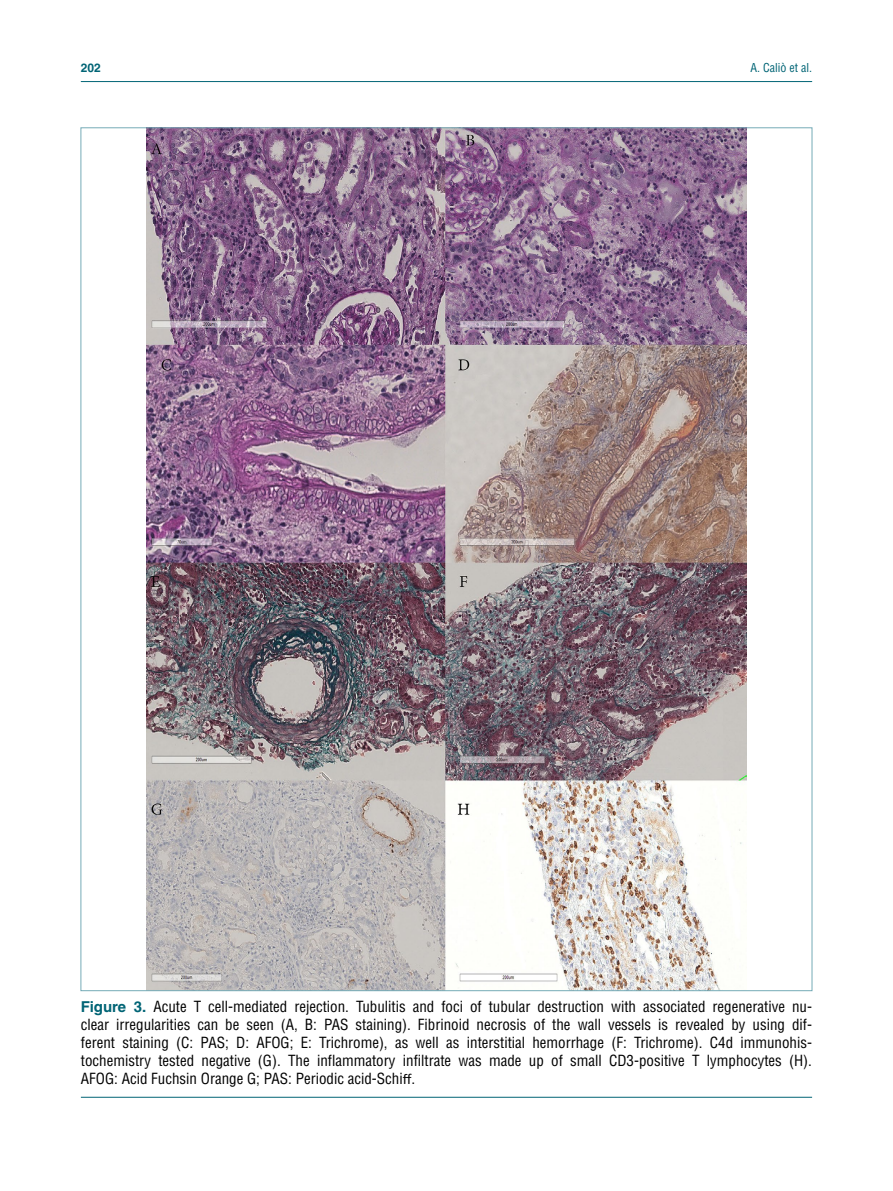
<style>
.page{position:relative;width:893px;height:1191px;background:#fff}
.page>*{position:absolute;margin:0;border:0;box-sizing:border-box;transform-origin:0 0}
.t1{font:condensed 15px/18px "Helvetica LT Std";color:#000;text-align:justify}
.t2{font:condensed 12px "Helvetica LT Std";color:#006475}
.t3{font:700 12px "Helvetica LT Std";color:#006475}
.s1{font-weight:700;font-stretch:normal;color:#006475}
.s2{font-family:"Calibri";font-stretch:normal}
</style>
<div class="page">
<hr style="left:81px;top:81px;width:731px;height:1px;background:#006475">
<img style="left:147px;top:130px;width:599px;height:859px">
<hr style="left:81px;top:1097px;width:731px;height:1px;background:#006475">
<p class="t3" style="left:81px;top:61px;width:22px">202</p>
<p class="t2" style="left:750px;top:61px;width:63px">A. Caliò et al.</p>
<p class="t1" style="left:81px;top:997px;width:733px"><span class="s1">Figure 3.</span> Acute T cell-mediated rejection. Tubulitis and foci of tubular destruction with associated regenerative nu&shy;clear irregularities can be seen (A, B: PAS staining). Fibrinoid necrosis of the wall vessels is revealed by using dif&shy;ferent staining (C: PAS; D: AFOG; E: Trichrome), as well as interstitial hemorrhage (F: Trichrome). C4d immunohis&shy;tochemistry tested negative (G). The inflammatory infiltrate was made up of small CD3-positive T lymphocytes (H).<br>AFOG: Acid Fuchsin Orange G; PAS: Periodic acid-Schi<span class="s2">ff</span>.</p>
</div>
